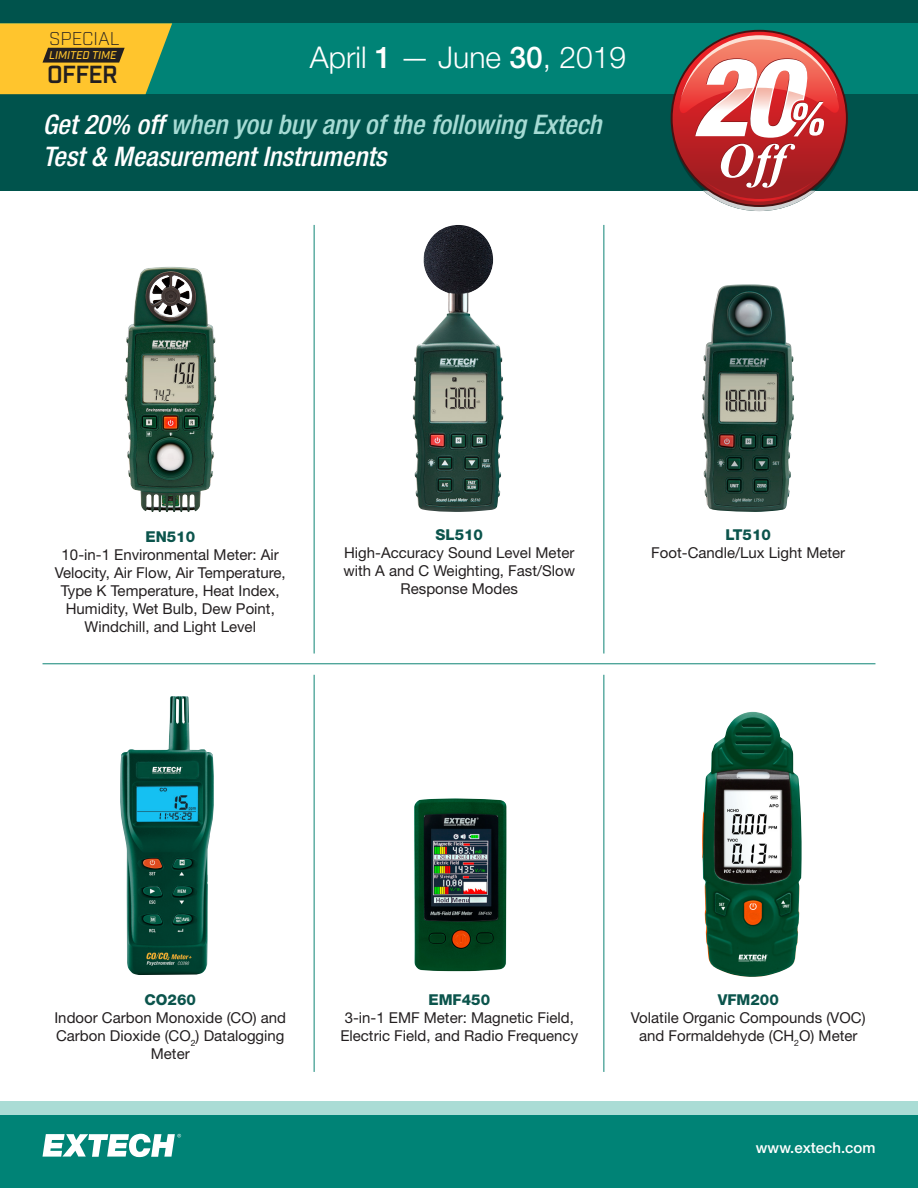
<style>
.page{position:relative;width:918px;height:1188px;background:#fff}
.page>*{position:absolute;margin:0;border:0;box-sizing:border-box;transform-origin:0 0}
.t1{font:300 30px "Helvetica Neue LT";color:#fff}
.t2{font:italic 500 condensed 27px/32.4px "Helvetica Neue LT";color:#fff}
.t3{font:600 24px "Industry";letter-spacing:-.03em;color:#231f20}
.t4{font:300 18px "Industry";color:#231f20}
.t5{font:15px/18px "Helvetica Neue LT";color:#231f20;text-align:center}
.t6{font:800 15px "Helvetica Neue LT";color:#0b544c}
.t7{font:500 15px "Helvetica Neue LT";color:#fff}
.t8{font:italic 500 10.95px "Industry";color:#ffc52d}
.s1{font-weight:500}
.s2{color:#a6dbd4}
</style>
<div class="page">
<div style="left:0;top:1101px;width:918px;height:14px;background:#aadcd5"></div>
<div style="left:0;top:0;width:918px;height:191px;background:#00534c"></div>
<div style="left:0;top:23px;width:918px;height:71px;background:#008376"></div>
<div style="left:0;top:1115px;width:918px;height:73px;background:#008376"></div>
<svg style="left:0;top:23px;width:172px;height:71px;background:#d5b031"></svg>
<svg style="left:43px;top:1134px;width:138px;height:23px"></svg>
<svg style="left:672px;top:31px;width:175px;height:175px"></svg>
<svg style="left:679px;top:35px;width:161px;height:176px;background:#c37674"></svg>
<hr style="left:43px;top:663px;width:832px;height:1px;background:#0e8475">
<hr style="left:314px;top:225px;width:1px;height:429px;background:#0e8475">
<hr style="left:314px;top:675px;width:1px;height:397px;background:#0e8475">
<hr style="left:603px;top:225px;width:1px;height:429px;background:#0e8475">
<hr style="left:603px;top:675px;width:1px;height:397px;background:#0e8475">
<img style="left:120px;top:696px;width:94px;height:279px">
<img style="left:414px;top:798px;width:93px;height:174px">
<img style="left:125px;top:267px;width:70px;height:245px">
<img style="left:702px;top:285px;width:92px;height:227px">
<img style="left:413px;top:226px;width:90px;height:286px">
<img style="left:702px;top:712px;width:100px;height:265px">
<p class="t4" style="left:49px;top:28px;width:72px">SPECIAL</p>
<p class="t8" style="left:49px;top:48px;width:69px">LIMITED TIME</p>
<p class="t3" style="left:47px;top:60px;width:72px">OFFER</p>
<p class="t1" style="left:310px;top:39px;width:318px">April <span class="s1">1</span> — June <span class="s1">30</span>, 2019</p>
<p class="t2" style="left:43px;top:108px;width:560px">Get 20% off <span class="s2">when you buy any of the following Extech<br></span>Test &amp; Measurement Instruments</p>
<p class="t6" style="left:145px;top:528px;width:51px">EN510</p>
<p class="t5" style="left:55px;top:546px;width:232px">10-in-1 Environmental Meter: Air<br>Velocity, Air Flow, Air Temperature,<br>Type K Temperature, Heat Index,<br>Humidity, Wet Bulb, Dew Point,<br>Windchill, and Light Level</p>
<p class="t6" style="left:436px;top:526px;width:49px">SL510</p>
<p class="t5" style="left:343px;top:544px;width:233px">High-Accuracy Sound Level Meter with A and C Weighting, Fast/Slow<br>Response Modes</p>
<p class="t6" style="left:726px;top:526px;width:47px">LT510</p>
<p class="t5" style="left:651px;top:544px;width:195px">Foot-Candle/Lux Light Meter</p>
<p class="t6" style="left:145px;top:991px;width:53px">CO260</p>
<p class="t5" style="left:54px;top:1009px;width:233px">Indoor Carbon Monoxide (CO) and<br>Carbon Dioxide (CO<sub>2</sub>) Datalogging<br>Meter</p>
<p class="t6" style="left:428px;top:991px;width:63px">EMF450</p>
<p class="t5" style="left:340px;top:1009px;width:239px;text-align:left">3-in-1 EMF Meter: Magnetic Field,<br>Electric Field, and Radio Frequency</p>
<p class="t6" style="left:718px;top:991px;width:63px">VFM200</p>
<p class="t5" style="left:631px;top:1009px;width:236px">Volatile Organic Compounds (VOC) and Formaldehyde (CH<sub>2</sub>O) Meter</p>
<p class="t7" style="left:756px;top:1139px;width:121px">www.extech.com</p>
</div>
